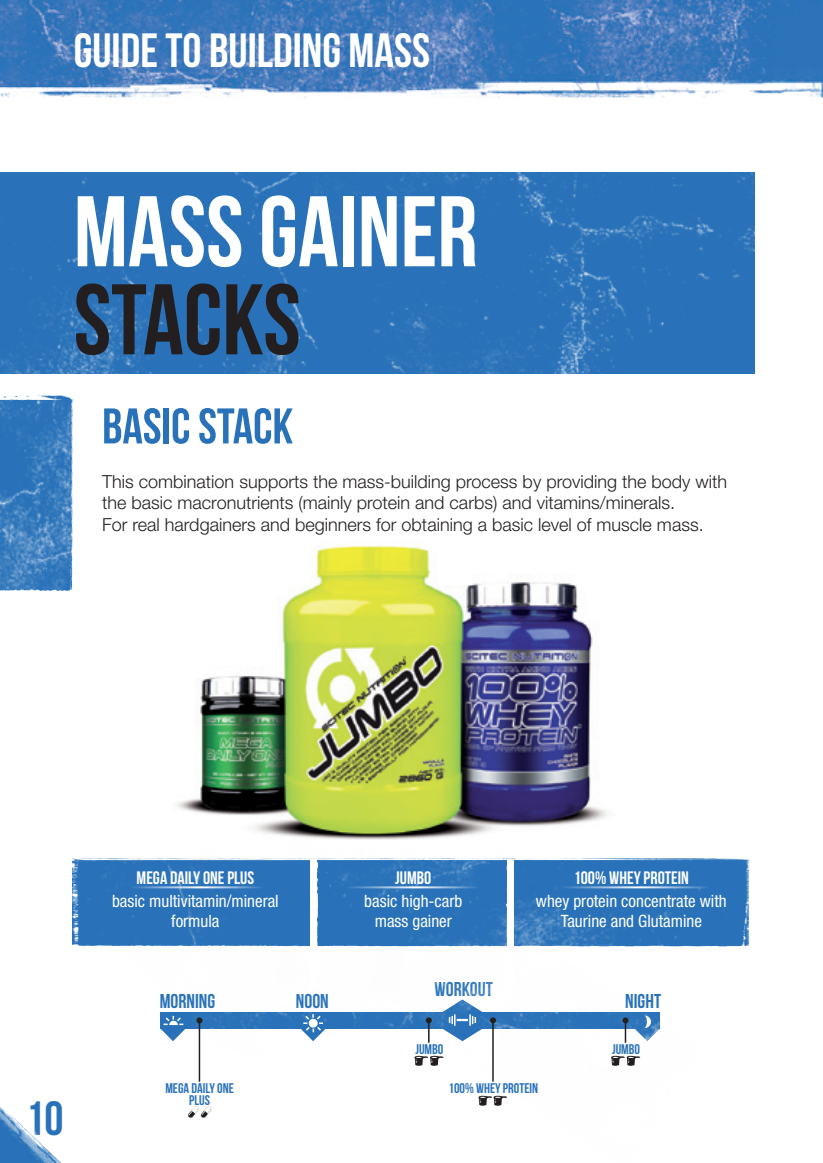
<style>
.page{position:relative;width:823px;height:1163px;background:#fff}
.page>*{position:absolute;margin:0;border:0;box-sizing:border-box;transform-origin:0 0}
.t1{font:100px "Bebas Neue";color:#fff}
.t2{font:100px "Bebas Neue";color:#231f20}
.t3{font:50px "Bebas Neue";color:#2972b9}
.t4{font:48px "Bebas Neue";color:#fff}
.t5{font:48px "Bebas Neue";color:#2972b9}
.t6{font:20px "Bebas Neue";color:#2972b9}
.t7{font:300 18px/21.6px "Helvetica Neue LT Pro";color:#231f20}
.t8{font:18px "Bebas Neue";color:#fff}
.t9{font:condensed 17px/20.4px "Helvetica Neue LT Pro";color:#fff;text-align:center}
.t10{font:14px/12px "Bebas Neue";color:#2972b9;text-align:center}
</style>
<div class="page">
<img style="left:177px;top:546px;width:430px;height:293px">
<img style="left:0;top:0;width:822px;height:181px">
<img style="left:0;top:1106px;width:61px;height:56px">
<div style="left:0;top:172px;width:754px;height:201px;background:#2972b9"></div>
<img style="left:0;top:397px;width:73px;height:194px">
<img style="left:160px;top:1012px;width:108px;height:66px">
<img style="left:492px;top:1012px;width:168px;height:70px">
<img style="left:268px;top:834px;width:148px;height:207px">
<img style="left:340px;top:844px;width:226px;height:210px">
<hr style="left:492px;top:1020px;width:1px;height:61px;background:#231f20">
<svg style="left:489px;top:1017px;width:6px;height:6px"></svg>
<svg style="left:478px;top:1095px;width:29px;height:11px"></svg>
<svg style="left:425px;top:1017px;width:6px;height:25px"></svg>
<svg style="left:414px;top:1055px;width:30px;height:11px"></svg>
<hr style="left:624px;top:1020px;width:2px;height:22px;background:#231f20">
<svg style="left:622px;top:1017px;width:6px;height:6px"></svg>
<svg style="left:611px;top:1055px;width:29px;height:11px"></svg>
<hr style="left:198px;top:1020px;width:2px;height:61px;background:#231f20">
<svg style="left:196px;top:1017px;width:6px;height:6px"></svg>
<svg style="left:188px;top:1106px;width:24px;height:11px"></svg>
<img style="left:72px;top:854px;width:677px;height:95px">
<img style="left:310px;top:859px;width:7px;height:129px">
<img style="left:506px;top:859px;width:7px;height:129px">
<hr style="left:128px;top:886px;width:135px;height:2px;background:#fff">
<hr style="left:344px;top:886px;width:134px;height:2px;background:#fff">
<hr style="left:558px;top:886px;width:151px;height:2px;background:#fff">
<h3 class="t4" style="left:74px;top:24px;width:357px">GUIDE TO BUILDING MASS</h3>
<h1 class="t1" style="left:74px;top:177px;width:399px">MASS GAINER</h1>
<h1 class="t2" style="left:74px;top:265px;width:228px">STACKS</h1>
<h2 class="t3" style="left:102px;top:398px;width:171px">BASIC STACK</h2>
<p class="t7" style="left:102px;top:470px;width:626px">This combination supports the mass-building process by providing the body with the basic macronutrients (mainly protein and carbs) and vitamins/minerals.<br>For real hardgainers and beginners for obtaining a basic level of muscle mass.</p>
<h3 class="t5" style="left:26px;top:1091px;width:40px">10</h3>
<p class="t8" style="left:136px;top:867px;width:119px">MEGA DAILY ONE PLUS</p>
<p class="t9" style="left:112px;top:890px;width:168px">basic multivitamin/mineral formula</p>
<p class="t8" style="left:395px;top:867px;width:37px">JUMBO</p>
<p class="t9" style="left:364px;top:890px;width:99px">basic high-carb mass gainer</p>
<p class="t8" style="left:573px;top:867px;width:117px">100% WHEY PROTEIN</p>
<p class="t9" style="left:535px;top:890px;width:192px">whey protein concentrate with<br>Taurine and Glutamine</p>
<p class="t6" style="left:434px;top:978px;width:60px">WORKOUT</p>
<p class="t6" style="left:160px;top:990px;width:57px">MORNING</p>
<p class="t6" style="left:296px;top:990px;width:34px">NOON</p>
<p class="t6" style="left:625px;top:990px;width:37px">NIGHT</p>
<p class="t10" style="left:165px;top:1081px;width:70px">MEGA DAILY ONE<br>PLUS</p>
<p class="t10" style="left:415px;top:1043px;width:29px">JUMBO</p>
<p class="t10" style="left:611px;top:1043px;width:29px">JUMBO</p>
<p class="t10" style="left:448px;top:1082px;width:91px">100% WHEY PROTEIN</p>
</div>
